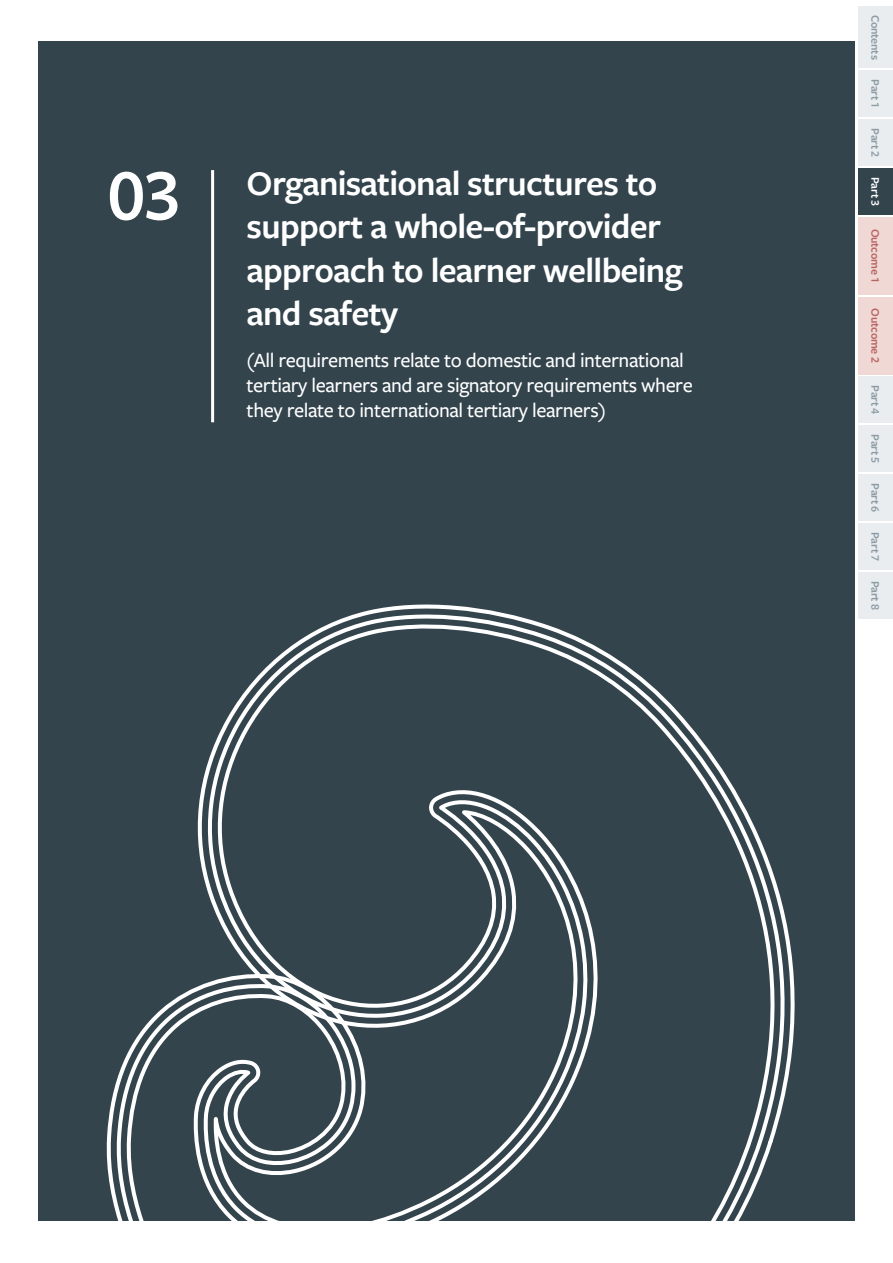
<style>
.page{position:relative;width:893px;height:1263px;background:#fff}
.page>*{position:absolute;margin:0;border:0;box-sizing:border-box;transform-origin:0 0}
.t1{font:600 75px "Freight Sans Pro";color:#fff}
.t2{font:600 36px/43.2px "Freight Sans Pro";letter-spacing:-.02em;color:#fff}
.t3{font:500 21px/25.2px "Freight Sans Pro";letter-spacing:-.02em;color:#fff}
.t4{font:600 12px "Freight Sans Pro";letter-spacing:-.02em;color:#8c9ca5}
.t5{font:600 12px "Freight Sans Pro";letter-spacing:-.02em;color:#b96563}
.t6{font:600 12px "Freight Sans Pro";color:#fff}
</style>
<div class="page">
<div style="left:38px;top:42px;width:816px;height:1179px;background:#33444d"></div>
<svg style="left:106px;top:616px;width:689px;height:605px"></svg>
<div style="left:858px;top:297px;width:35px;height:77px;background:#f0d8d5"></div>
<div style="left:858px;top:217px;width:35px;height:78px;background:#f0d8d5"></div>
<div style="left:858px;top:7px;width:35px;height:61px;background:#eaedf0"></div>
<div style="left:858px;top:70px;width:35px;height:47px;background:#eaedf0"></div>
<div style="left:858px;top:119px;width:35px;height:47px;background:#eaedf0"></div>
<div style="left:858px;top:168px;width:35px;height:47px;background:#33444d"></div>
<div style="left:858px;top:474px;width:35px;height:47px;background:#eaedf0"></div>
<div style="left:858px;top:376px;width:35px;height:47px;background:#eaedf0"></div>
<div style="left:858px;top:523px;width:35px;height:47px;background:#eaedf0"></div>
<div style="left:858px;top:425px;width:35px;height:47px;background:#eaedf0"></div>
<div style="left:858px;top:572px;width:35px;height:47px;background:#eaedf0"></div>
<hr style="left:211px;top:170px;width:3px;height:252px;background:#fff">
<h1 class="t1" style="left:108px;top:144px;width:75px">03</h1>
<h2 class="t2" style="left:247px;top:160px;width:438px">Organisational structures to support a whole-of-provider approach to learner wellbeing and safety</h2>
<p class="t3" style="left:247px;top:347px;width:448px">(All requirements relate to domestic and international tertiary learners and are signatory requirements where they relate to international tertiary learners)</p>
<p class="t4" style="left:884px;top:15px;width:46px;rotate:90deg">Contents</p>
<p class="t4" style="left:884px;top:79px;width:31px;rotate:90deg">Part 1</p>
<p class="t4" style="left:884px;top:128px;width:31px;rotate:90deg">Part 2</p>
<p class="t6" style="left:884px;top:177px;width:31px;rotate:90deg">Part 3</p>
<p class="t5" style="left:884px;top:229px;width:56px;rotate:90deg">Outcome 1</p>
<p class="t5" style="left:884px;top:308px;width:56px;rotate:90deg">Outcome 2</p>
<p class="t4" style="left:884px;top:385px;width:31px;rotate:90deg">Part 4</p>
<p class="t4" style="left:884px;top:434px;width:31px;rotate:90deg">Part 5</p>
<p class="t4" style="left:884px;top:483px;width:31px;rotate:90deg">Part 6</p>
<p class="t4" style="left:884px;top:532px;width:31px;rotate:90deg">Part 7</p>
<p class="t4" style="left:884px;top:581px;width:31px;rotate:90deg">Part 8</p>
</div>
